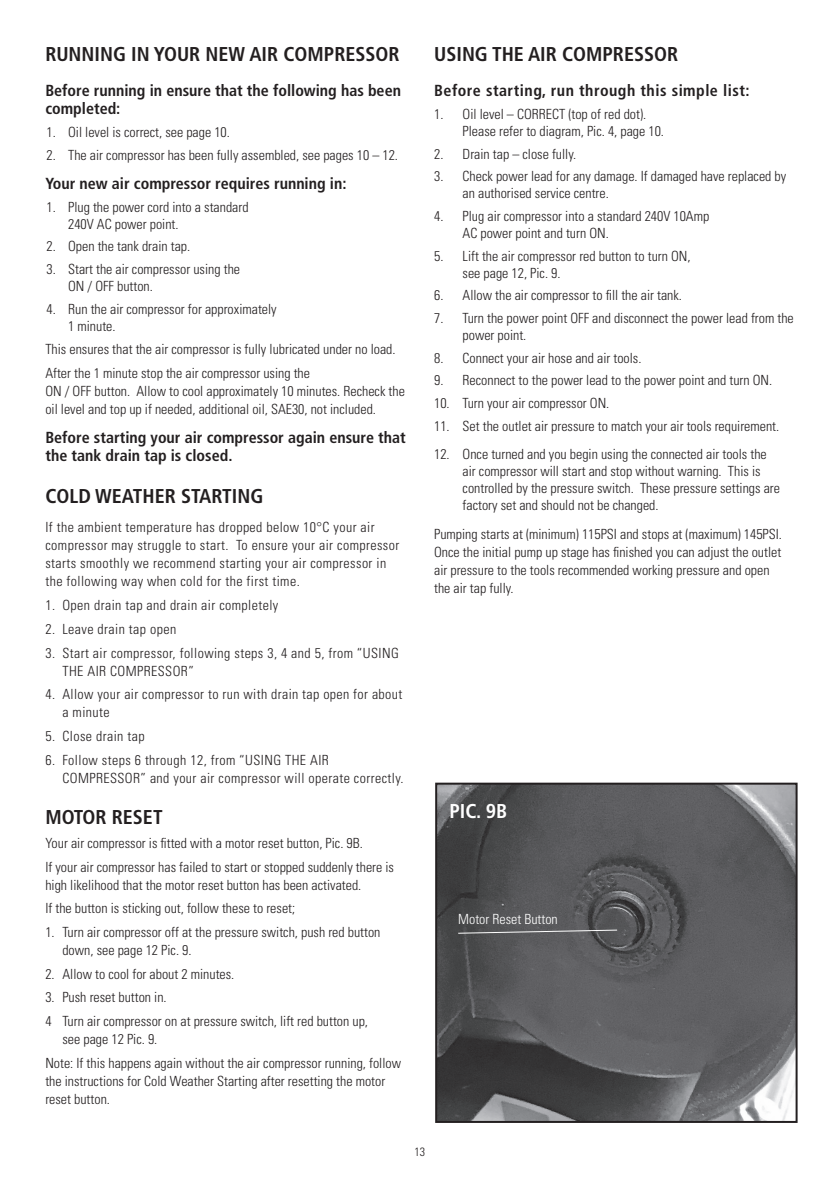
<style>
.page{position:relative;width:840px;height:1191px;background:#fff}
.page>*{position:absolute;margin:0;border:0;box-sizing:border-box;transform-origin:0 0}
.t1{font:700 condensed 20px "Frutiger";color:#231f20}
.t2{font:700 condensed 20px "Frutiger";color:#fff}
.t3{font:700 condensed 16px/18px "Frutiger";color:#231f20}
.t4{font:700 condensed 16px "Frutiger";letter-spacing:.03em;color:#231f20}
.t5{font:300 condensed 14px/17px "Univers";color:#231f20}
.t6{font:300 condensed 14px/18px "Univers";letter-spacing:.03em;color:#231f20}
.t7{font:300 condensed 14px "Univers";color:#fff}
.t8{font:300 condensed 12px "Univers";color:#231f20}
</style>
<div class="page">
<img style="left:438px;top:785px;width:356px;height:335px">
<div style="left:435px;top:782px;width:362px;height:341px;border:2px solid #231f20"></div>
<svg style="left:457px;top:929px;width:160px;height:5px"></svg>
<h1 class="t1" style="left:45px;top:42px;width:355px">RUNNING IN YOUR NEW AIR COMPRESSOR</h1>
<p class="t3" style="left:45px;top:82px;width:357px">Before running in ensure that the following has been completed:</p>
<p class="t5" style="left:46px;top:123px;width:185px">1. Oil level is correct, see page 10.</p>
<p class="t5" style="left:46px;top:146px;width:353px">2. The air compressor has been fully assembled, see pages 10 – 12.</p>
<p class="t3" style="left:45px;top:174px;width:302px">Your new air compressor requires running in:</p>
<p class="t5" style="left:68px;top:198px;width:182px;text-indent:-22px">1. Plug the power cord into a standard<br>240V AC power point.</p>
<p class="t5" style="left:46px;top:238px;width:145px">2. Open the tank drain tap.</p>
<p class="t5" style="left:68px;top:260px;width:173px;text-indent:-22px">3. Start the air compressor using the<br>ON / OFF button.</p>
<p class="t5" style="left:68px;top:300px;width:210px;text-indent:-22px">4. Run the air compressor for approximately<br>1 minute.</p>
<p class="t5" style="left:45px;top:337px;width:351px;line-height:23.6px">This ensures that the air compressor is fully lubricated under no load.<br>After the 1 minute stop the air compressor using the</p>
<p class="t5" style="left:45px;top:382px;width:361px;line-height:18px">ON / OFF button. Allow to cool approximately 10 minutes. Recheck the oil level and top up if needed, additional oil, SAE30, not included.</p>
<p class="t3" style="left:45px;top:429px;width:361px">Before starting your air compressor again ensure that the tank drain tap is closed.</p>
<h1 class="t1" style="left:45px;top:484px;width:219px">COLD WEATHER STARTING</h1>
<p class="t6" style="left:45px;top:518px;width:355px">If the ambient temperature has dropped below 10°C your air compressor may struggle to start. To ensure your air compressor starts smoothly we recommend starting your air compressor in the following way when cold for the first time.</p>
<p class="t6" style="left:45px;top:596px;width:234px">1. Open drain tap and drain air completely</p>
<p class="t6" style="left:45px;top:620px;width:132px">2. Leave drain tap open</p>
<p class="t6" style="left:62px;top:643px;width:338px;text-indent:-17px">3. Start air compressor, following steps 3, 4 and 5, from “USING<br>THE AIR COMPRESSOR”</p>
<p class="t6" style="left:62px;top:685px;width:341px;text-indent:-17px">4. Allow your air compressor to run with drain tap open for about a minute</p>
<p class="t6" style="left:45px;top:727px;width:101px">5. Close drain tap</p>
<p class="t6" style="left:62px;top:750px;width:342px;text-indent:-17px">6. Follow steps 6 through 12, from “USING THE AIR<br>COMPRESSOR” and your air compressor will operate correctly.</p>
<h1 class="t1" style="left:45px;top:805px;width:119px">MOTOR RESET</h1>
<p class="t5" style="left:45px;top:831px;width:350px;line-height:23.6px">Your air compressor is fitted with a motor reset button, Pic. 9B.<br>If your air compressor has failed to start or stopped suddenly there is</p>
<p class="t5" style="left:45px;top:873px;width:317px;line-height:23.6px">high likelihood that the motor reset button has been activated.<br>If the button is sticking out, follow these to reset;</p>
<p class="t5" style="left:62px;top:923px;width:319px;line-height:18px;text-indent:-17px">1. Turn air compressor off at the pressure switch, push red button down, see page 12 Pic. 9.</p>
<p class="t5" style="left:45px;top:965px;width:190px">2. Allow to cool for about 2 minutes.</p>
<p class="t5" style="left:45px;top:985px;width:324px;line-height:23.6px">3. Push reset button in.<br>4 Turn air compressor on at pressure switch, lift red button up,</p>
<p class="t5" style="left:45px;top:1027px;width:357px;line-height:23.6px;text-indent:17px">see page 12 Pic. 9.<br>Note: If this happens again without the air compressor running, follow</p>
<p class="t5" style="left:45px;top:1071px;width:341px;line-height:18px">the instructions for Cold Weather Starting after resetting the motor reset button.</p>
<h1 class="t1" style="left:434px;top:42px;width:245px">USING THE AIR COMPRESSOR</h1>
<p class="t4" style="left:434px;top:81px;width:317px">Before starting, run through this simple list:</p>
<p class="t5" style="left:462px;top:105px;width:203px;text-indent:-28px">1. Oil level – CORRECT (top of red dot).<br>Please refer to diagram, Pic. 4, page 10.</p>
<p class="t5" style="left:434px;top:145px;width:143px">2. Drain tap – close fully.</p>
<p class="t5" style="left:462px;top:168px;width:325px;text-indent:-28px">3. Check power lead for any damage. If damaged have replaced by an authorised service centre.</p>
<p class="t5" style="left:462px;top:207px;width:248px;text-indent:-28px">4. Plug air compressor into a standard 240V 10Amp<br>AC power point and turn ON.</p>
<p class="t5" style="left:462px;top:247px;width:229px;text-indent:-28px">5. Lift the air compressor red button to turn ON, see page 12, Pic. 9.</p>
<p class="t5" style="left:434px;top:287px;width:249px">6. Allow the air compressor to fill the air tank.</p>
<p class="t5" style="left:462px;top:309px;width:332px;text-indent:-28px">7. Turn the power point OFF and disconnect the power lead from the power point.</p>
<p class="t5" style="left:434px;top:349px;width:209px">8. Connect your air hose and air tools.</p>
<p class="t5" style="left:434px;top:372px;width:339px">9. Reconnect to the power lead to the power point and turn ON.</p>
<p class="t5" style="left:434px;top:394px;width:177px">10. Turn your air compressor ON.</p>
<p class="t5" style="left:434px;top:417px;width:346px">11. Set the outlet air pressure to match your air tools requirement.</p>
<p class="t5" style="left:462px;top:445px;width:319px;text-indent:-28px">12. Once turned and you begin using the connected air tools the air compressor will start and stop without warning. This is controlled by the pressure switch. These pressure settings are factory set and should not be changed.</p>
<p class="t5" style="left:434px;top:525px;width:349px;line-height:18px">Pumping starts at (minimum) 115PSI and stops at (maximum) 145PSI.<br>Once the initial pump up stage has finished you can adjust the outlet air pressure to the tools recommended working pressure and open the air tap fully.</p>
<h1 class="t2" style="left:449px;top:798px;width:59px">PIC. 9B</h1>
<p class="t7" style="left:458px;top:910px;width:101px">Motor Reset Button</p>
<p class="t8" style="left:414px;top:1145px;width:12px">13</p>
</div>
